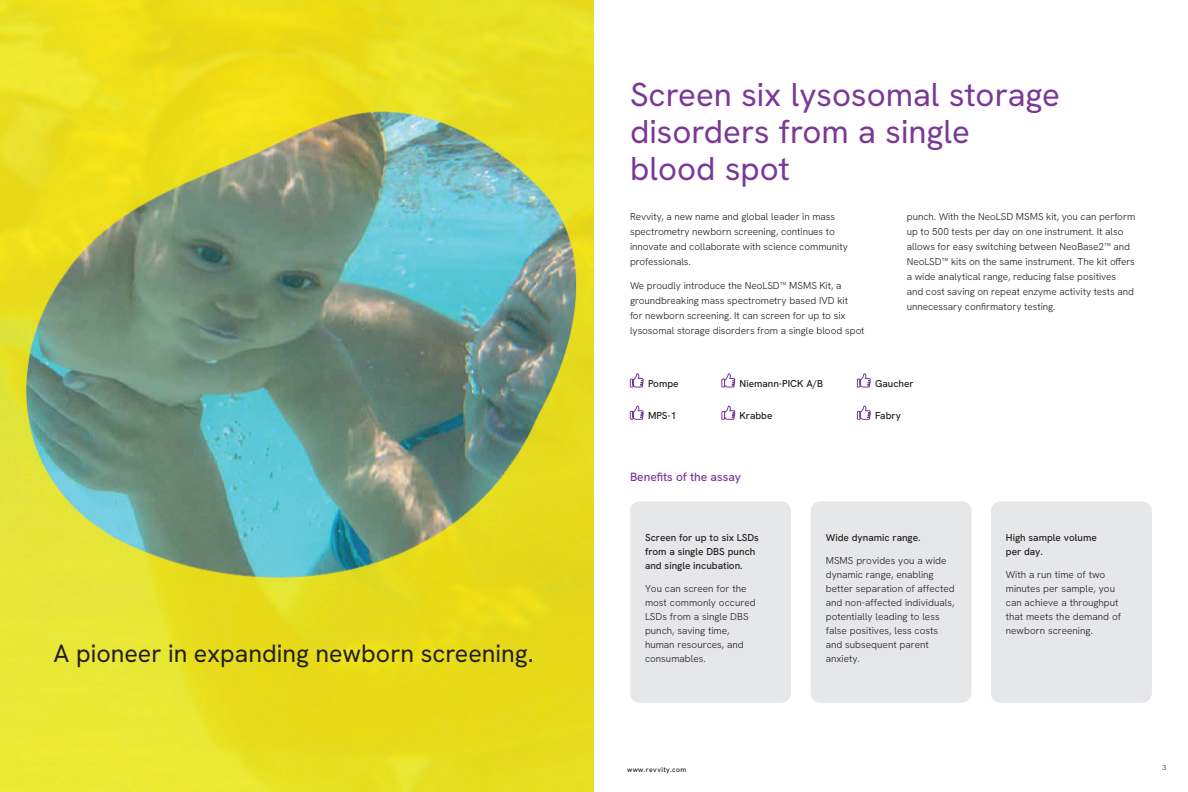
<style>
.page{position:relative;width:1188px;height:792px;background:#fff}
.page>*{position:absolute;margin:0;border:0;box-sizing:border-box;transform-origin:0 0}
.t1{font:33px/37px "Hanken Grotesk";color:#7b3896}
.t2{font:25px "Hanken Grotesk";color:#231f20}
.t3{font:500 12px "Hanken Grotesk";color:#7b3896}
.t4{font:300 10px/14px "Hanken Grotesk";color:#231f20}
.t5{font:500 10px/14px "Hanken Grotesk";color:#231f20}
.t6{font:500 7px "Hanken Grotesk";letter-spacing:.05em;color:#231f20}
.t7{font:300 7px "Hanken Grotesk";color:#231f20}
</style>
<div class="page">
<img style="left:0;top:0;width:594px;height:792px">
<svg style="left:630px;top:373px;width:14px;height:15px"></svg>
<svg style="left:721px;top:373px;width:14px;height:15px"></svg>
<svg style="left:857px;top:373px;width:14px;height:15px"></svg>
<svg style="left:857px;top:405px;width:14px;height:15px"></svg>
<svg style="left:721px;top:405px;width:14px;height:15px"></svg>
<svg style="left:630px;top:405px;width:14px;height:15px"></svg>
<div style="left:630px;top:501px;width:161px;height:202px;background:#e6e7e9;border-radius:10px"></div>
<div style="left:811px;top:501px;width:161px;height:202px;background:#e6e7e9;border-radius:10px"></div>
<div style="left:991px;top:501px;width:161px;height:202px;background:#e6e7e9;border-radius:10px"></div>
<h2 class="t2" style="left:54px;top:637px;width:482px">A pioneer in expanding newborn screening.</h2>
<h1 class="t1" style="left:630px;top:75px;width:431px">Screen six lysosomal storage disorders from a single blood spot</h1>
<p class="t4" style="left:630px;top:209px;width:219px;line-height:15px">Revvity, a new name and global leader in mass spectrometry newborn screening, continues to innovate and collaborate with science community professionals.</p>
<p class="t4" style="left:630px;top:278px;width:236px;line-height:15px">We proudly introduce the NeoLSD™ MSMS Kit, a groundbreaking mass spectrometry based IVD kit<br>for newborn screening. It can screen for up to six lysosomal storage disorders from a single blood spot</p>
<p class="t4" style="left:907px;top:209px;width:230px;line-height:15px">punch. With the NeoLSD MSMS kit, you can perform up to 500 tests per day on one instrument. It also allows for easy switching between NeoBase2™ and NeoLSD™ kits on the same instrument. The kit offers a wide analytical range, reducing false positives and cost saving on repeat enzyme activity tests and unnecessary confirmatory testing.</p>
<p class="t5" style="left:648px;top:376px;width:32px">Pompe</p>
<p class="t5" style="left:648px;top:409px;width:30px">MPS-1</p>
<p class="t5" style="left:740px;top:376px;width:85px">Niemann-PICK A/B</p>
<p class="t5" style="left:740px;top:409px;width:34px">Krabbe</p>
<p class="t3" style="left:630px;top:469px;width:113px">Benefits of the assay</p>
<p class="t5" style="left:875px;top:376px;width:40px">Gaucher</p>
<p class="t5" style="left:875px;top:409px;width:27px">Fabry</p>
<p class="t5" style="left:645px;top:531px;width:115px">Screen for up to six LSDs from a single DBS punch and single incubation.</p>
<p class="t4" style="left:645px;top:582px;width:112px">You can screen for the most commonly occured<br>LSDs from a single DBS punch, saving time, human resources, and consumables.</p>
<p class="t5" style="left:826px;top:531px;width:96px">Wide dynamic range.</p>
<p class="t4" style="left:826px;top:554px;width:130px">MSMS provides you a wide dynamic range, enabling better separation of affected and non-affected individuals, potentially leading to less false positives, less costs and subsequent parent anxiety.</p>
<p class="t5" style="left:1006px;top:531px;width:92px">High sample volume per day.</p>
<p class="t4" style="left:1006px;top:568px;width:117px">With a run time of two minutes per sample, you can achieve a throughput that meets the demand of newborn screening.</p>
<p class="t6" style="left:627px;top:765px;width:61px">www.revvity.com</p>
<p class="t7" style="left:1162px;top:763px;width:5px">3</p>
</div>
